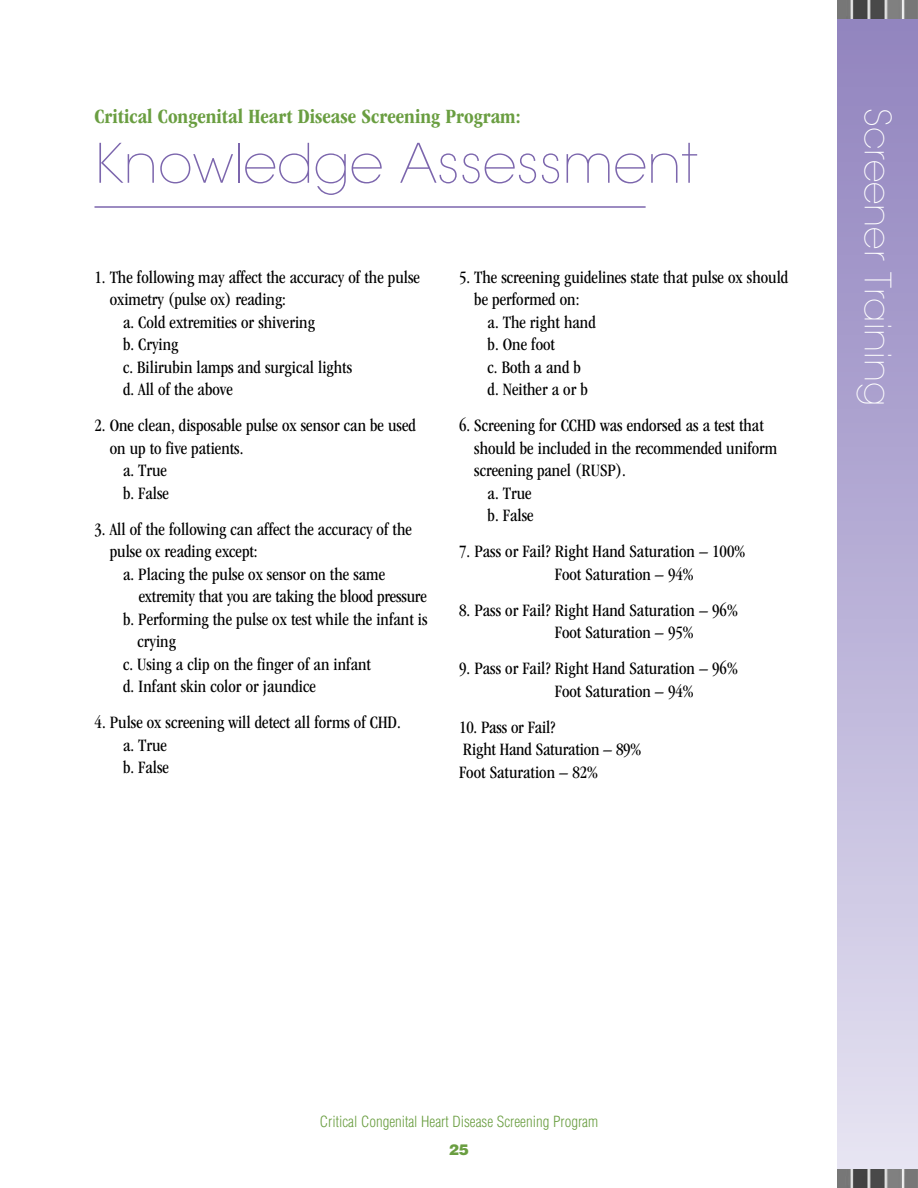
<style>
.page{position:relative;width:918px;height:1188px;background:#fff}
.page>*{position:absolute;margin:0;border:0;box-sizing:border-box;transform-origin:0 0}
.t1{font:200 54px "ITC Avant Garde Std";color:#7c66ad}
.t2{font:200 36px "ITC Avant Garde Std";color:#fff}
.t3{font:700 condensed 21px "ITC Garamond Std";color:#6a9e41}
.t4{font:condensed 18px/22.5px "ITC Garamond Std";color:#000}
.t5{font:300 condensed 15px "Helvetica LT Std";color:#6a9e41}
.t6{font:900 15px "Helvetica LT Std";color:#6a9e41}
</style>
<div class="page">
<div style="left:837px;top:0;width:81px;height:1188px;background:linear-gradient(to bottom,#8e80bd,#e6e4f3)"></div>
<img style="left:837px;top:0;width:81px;height:19px">
<img style="left:837px;top:1169px;width:81px;height:19px">
<hr style="left:94px;top:206px;width:552px;height:2px;background:#7c66ad">
<p class="t3" style="left:94px;top:104px;width:428px">Critical Congenital Heart Disease Screening Program:</p>
<h1 class="t1" style="left:94px;top:132px;width:605px">Knowledge Assessment</h1>
<p class="t4" style="left:94px;top:266px;width:327px">1. The following may affect the accuracy of the pulse</p>
<p class="t4" style="left:110px;top:288px;width:178px">oximetry (pulse ox) reading:</p>
<p class="t4" style="left:123px;top:311px;width:193px">a. Cold extremities or shivering</p>
<p class="t4" style="left:123px;top:333px;width:57px">b. Crying</p>
<p class="t4" style="left:123px;top:356px;width:231px">c. Bilirubin lamps and surgical lights</p>
<p class="t4" style="left:123px;top:378px;width:111px">d. All of the above</p>
<p class="t4" style="left:95px;top:414px;width:323px">2. One clean, disposable pulse ox sensor can be used</p>
<p class="t4" style="left:110px;top:437px;width:135px">on up to five patients.</p>
<p class="t4" style="left:123px;top:459px;width:46px">a. True</p>
<p class="t4" style="left:123px;top:482px;width:48px">b. False</p>
<p class="t4" style="left:110px;top:518px;width:304px;text-indent:-15px">3. All of the following can affect the accuracy of the pulse ox reading except:</p>
<p class="t4" style="left:123px;top:563px;width:264px">a. Placing the pulse ox sensor on the same</p>
<p class="t4" style="left:139px;top:585px;width:290px">extremity that you are taking the blood pressure</p>
<p class="t4" style="left:123px;top:608px;width:306px">b. Performing the pulse ox test while the infant is</p>
<p class="t4" style="left:138px;top:630px;width:40px">crying</p>
<p class="t4" style="left:123px;top:653px;width:249px">c. Using a clip on the finger of an infant</p>
<p class="t4" style="left:123px;top:675px;width:194px">d. Infant skin color or jaundice</p>
<p class="t4" style="left:123px;top:711px;width:279px;text-indent:-28px">4. Pulse ox screening will detect all forms of CHD. a. True<br>b. False</p>
<p class="t4" style="left:459px;top:266px;width:331px">5. The screening guidelines state that pulse ox should</p>
<p class="t4" style="left:474px;top:288px;width:107px">be performed on:</p>
<p class="t4" style="left:488px;top:311px;width:110px">a. The right hand</p>
<p class="t4" style="left:488px;top:333px;width:69px">b. One foot</p>
<p class="t4" style="left:488px;top:356px;width:95px">c. Both a and b</p>
<p class="t4" style="left:488px;top:378px;width:102px">d. Neither a or b</p>
<p class="t4" style="left:459px;top:414px;width:306px">6. Screening for CCHD was endorsed as a test that</p>
<p class="t4" style="left:474px;top:437px;width:305px">should be included in the recommended uniform</p>
<p class="t4" style="left:474px;top:459px;width:153px">screening panel (RUSP).</p>
<p class="t4" style="left:488px;top:482px;width:46px">a. True</p>
<p class="t4" style="left:488px;top:504px;width:48px">b. False</p>
<p class="t4" style="left:555px;top:540px;width:192px;text-indent:-96px">7. Pass or Fail? Right Hand Saturation – 100%<br>Foot Saturation – 94%</p>
<p class="t4" style="left:555px;top:599px;width:184px;text-indent:-96px">8. Pass or Fail? Right Hand Saturation – 96%<br>Foot Saturation – 95%</p>
<p class="t4" style="left:555px;top:657px;width:184px;text-indent:-96px">9. Pass or Fail? Right Hand Saturation – 96%<br>Foot Saturation – 94%</p>
<p class="t4" style="left:459px;top:716px;width:184px">10. Pass or Fail?<br>Right Hand Saturation – 89%<br>Foot Saturation – 82%</p>
<h2 class="t2" style="left:899px;top:108px;width:300px;rotate:90deg">Screener Training</h2>
<p class="t5" style="left:320px;top:1112px;width:280px">Critical Congenital Heart Disease Screening Program</p>
<p class="t6" style="left:449px;top:1140px;width:22px">25</p>
</div>
